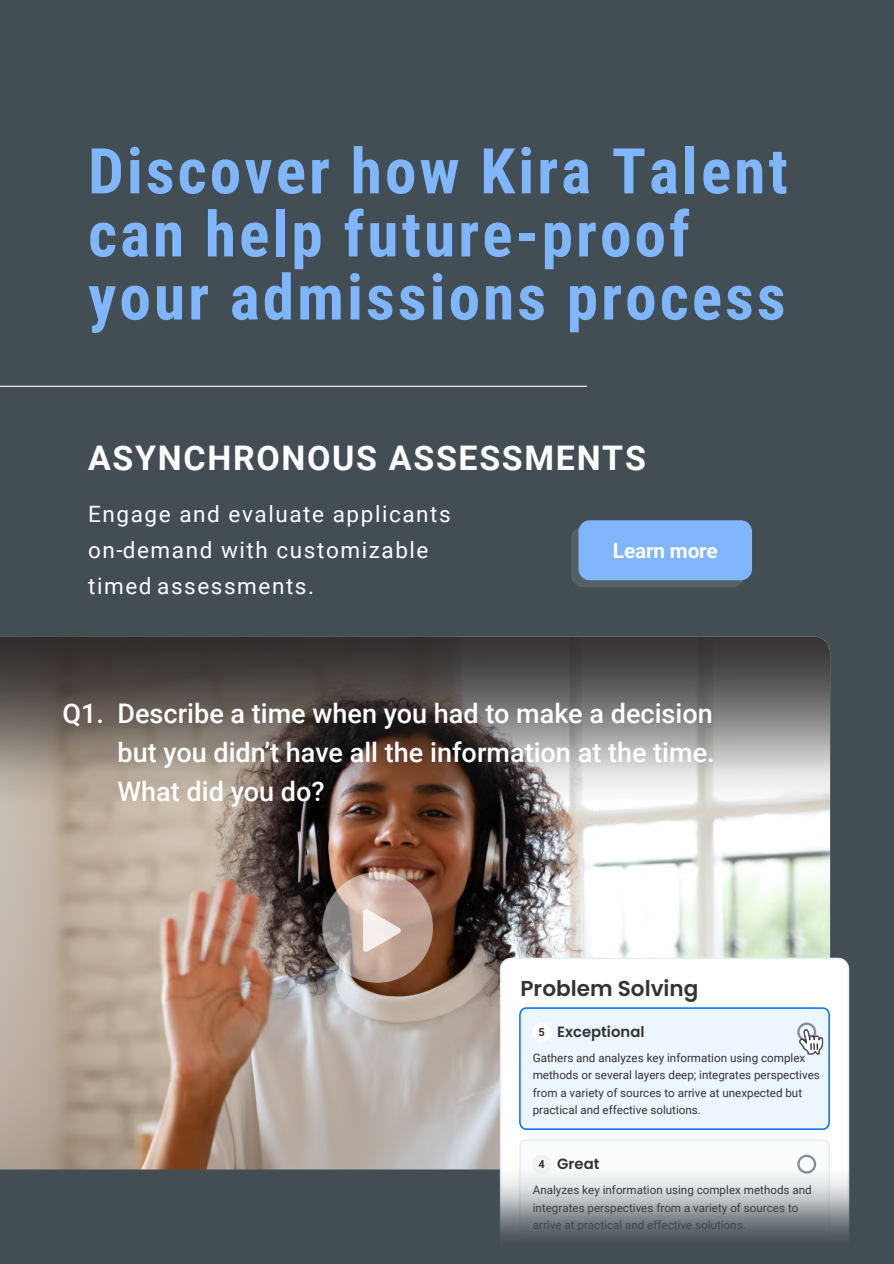
<style>
.page{position:relative;width:894px;height:1264px;background:#fff}
.page>*{position:absolute;margin:0;border:0;box-sizing:border-box;transform-origin:0 0}
.t1{font:700 63px/63px "Roboto Condensed";letter-spacing:.05em;color:#7fb6fd}
.t2{font:700 33.9px "Roboto";letter-spacing:.05em;color:#fdfdfd}
.t3{font:500 27px/39px "Roboto";color:#fff;text-align:justify}
.t4{font:22.5px/36px "Roboto";letter-spacing:.07em;color:#fdfdfd}
.t5{font:600 21.6px "Poppins";color:#333}
.t6{font:700 20.85px "Roboto";letter-spacing:-.01em;color:#fdfdfd}
.t7{font:600 14.85px "Poppins";color:#333}
.t8{font:11.7px/17.2px "Roboto";color:#333}
.t9{font:700 10.95px "Roboto";color:#333}
</style>
<div class="page">
<div style="left:0;top:0;width:893px;height:1263px;background:#434d54"></div>
<hr style="left:0;top:386px;width:586px;height:1px;background:#fff">
<div style="left:570px;top:527px;width:174px;height:60px;background:linear-gradient(to right,#575f64,#575f64);border-radius:11px"></div>
<div style="left:578px;top:520px;width:173px;height:60px;background:#7fb6fd;border-radius:11px"></div>
<img style="left:0;top:802px;width:829px;height:367px">
<svg style="left:0;top:636px;width:829px;height:166px;background:#6f6864"></svg>
<svg style="left:322px;top:872px;width:111px;height:110px;background:#bba59a"></svg>
<svg style="left:363px;top:909px;width:38px;height:42px;background:#e2d2ca"></svg>
<div style="left:500px;top:958px;width:348px;height:304px;background:#fff;border-radius:11px"></div>
<div style="left:499px;top:957px;width:350px;height:306px;border:2px solid #e7eef2;border-radius:10px"></div>
<div style="left:519px;top:1008px;width:309px;height:121px;background:#edf5ff;border-radius:7px"></div>
<div style="left:519px;top:1007px;width:310px;height:122px;border:2px solid #006dfa;border-radius:7px"></div>
<div style="left:519px;top:1140px;width:309px;height:104px;background:#f9fbfc;border-radius:6px"></div>
<div style="left:519px;top:1139px;width:310px;height:106px;border:2px solid #e7eef2;border-radius:6px"></div>
<div style="left:532px;top:1022px;width:19px;height:19px;background:#fff;border-radius:50%"></div>
<div style="left:532px;top:1154px;width:19px;height:20px;background:#f1f3f3;border-radius:50%"></div>
<div style="left:797px;top:1022px;width:18px;height:19px;border:2px solid #7d8e97;border-radius:50%"></div>
<div style="left:797px;top:1154px;width:18px;height:19px;border:2px solid #7d8e97;border-radius:50%"></div>
<svg style="left:798px;top:1029px;width:24px;height:25px"></svg>
<svg style="left:447px;top:1167px;width:403px;height:96px"></svg>
<h1 class="t1" style="left:88px;top:137px;width:701px">Discover how Kira Talent can help future-proof your admissions process</h1>
<h2 class="t2" style="left:88px;top:434px;width:559px">ASYNCHRONOUS ASSESSMENTS</h2>
<h3 class="t4" style="left:88px;top:495px;width:364px">Engage and evaluate applicants on-demand with customizable timed assessments.</h3>
<h3 class="t6" style="left:612px;top:535px;width:106px">Learn more</h3>
<h3 class="t3" style="left:62px;top:692px;width:43px">Q1.</h3>
<h3 class="t3" style="left:117px;top:692px;width:598px">Describe a time when you had to make a decision but you didn’t have all the information at the time.<br>What did you do?</h3>
<h3 class="t5" style="left:520px;top:975px;width:179px">Problem Solving</h3>
<p class="t7" style="left:557px;top:1023px;width:89px">Exceptional</p>
<p class="t9" style="left:538px;top:1024px;width:8px">5</p>
<p class="t8" style="left:532px;top:1048px;width:288px">Gathers and analyzes key information using complex methods or several layers deep; integrates perspectives from a variety of sources to arrive at unexpected but practical and effective solutions.</p>
<p class="t9" style="left:538px;top:1156px;width:8px">4</p>
<p class="t7" style="left:557px;top:1155px;width:44px">Great</p>
<p class="t8" style="left:532px;top:1180px;width:280px">Analyzes key information using complex methods and integrates perspectives from a variety of sources to arrive at practical and effective solutions.</p>
</div>
